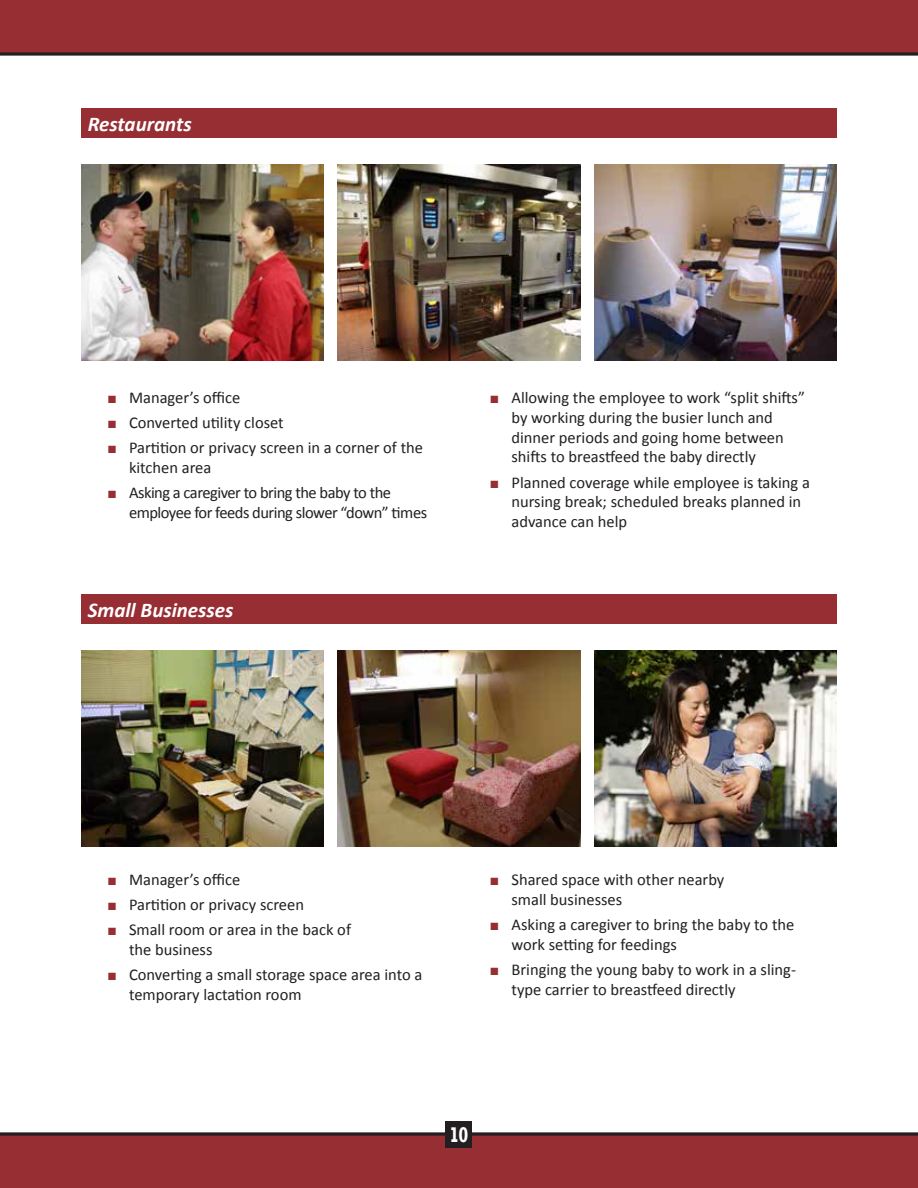
<style>
.page{position:relative;width:918px;height:1188px;background:#fff}
.page>*{position:absolute;margin:0;border:0;box-sizing:border-box;transform-origin:0 0}
.t1{font:700 21.75px "Rockwell";color:#fff;scale:.83 1}
.t2{font:italic 700 21px "Calibri";color:#fff}
.t3{font:16.5px/19.8px "Calibri";color:#231f20}
.t4{font:16.5px/19.8px "Calibri";letter-spacing:-.03em;color:#231f20}
.s1{color:#962e34}
</style>
<div class="page">
<div style="left:0;top:1134px;width:918px;height:54px;background:#962e34"></div>
<div style="left:0;top:0;width:918px;height:54px;background:#962e34"></div>
<svg style="left:0;top:52px;width:918px;height:4px;background:#433537"></svg>
<svg style="left:0;top:1132px;width:918px;height:4px;background:#423536"></svg>
<img style="left:81px;top:164px;width:243px;height:196px">
<img style="left:594px;top:164px;width:243px;height:196px">
<img style="left:338px;top:164px;width:242px;height:196px">
<img style="left:81px;top:650px;width:243px;height:196px">
<img style="left:594px;top:650px;width:243px;height:196px">
<img style="left:338px;top:650px;width:242px;height:196px">
<div style="left:81px;top:108px;width:756px;height:29px;background:#962e34"></div>
<div style="left:81px;top:594px;width:756px;height:29px;background:#962e34"></div>
<div style="left:446px;top:1121px;width:26px;height:27px;background:#231f20"></div>
<p class="t2" style="left:88px;top:110px;width:105px">Restaurants</p>
<p class="t3" style="left:108px;top:388px;width:134px"><span class="s1">■</span> Manager’s office</p>
<p class="t3" style="left:108px;top:413px;width:177px"><span class="s1">■</span> Converted utility closet</p>
<p class="t3" style="left:129px;top:438px;width:296px;text-indent:-21px"><span class="s1">■</span> Partition or privacy screen in a corner of the kitchen area</p>
<p class="t4" style="left:129px;top:483px;width:300px;text-indent:-21px"><span class="s1">■</span> Asking a caregiver to bring the baby to the employee for feeds during slower “down” times</p>
<p class="t2" style="left:88px;top:596px;width:147px">Small Businesses</p>
<p class="t3" style="left:512px;top:388px;width:295px;text-indent:-21px"><span class="s1">■</span> Allowing the employee to work “split shifts” by working during the busier lunch and dinner periods and going home between shifts to breastfeed the baby directly</p>
<p class="t3" style="left:512px;top:472px;width:300px;text-indent:-21px"><span class="s1">■</span> Planned coverage while employee is taking a nursing break; scheduled breaks planned in advance can help</p>
<p class="t3" style="left:108px;top:870px;width:134px"><span class="s1">■</span> Manager’s office</p>
<p class="t3" style="left:108px;top:895px;width:198px"><span class="s1">■</span> Partition or privacy screen</p>
<p class="t3" style="left:129px;top:920px;width:224px;text-indent:-21px"><span class="s1">■</span> Small room or area in the back of the business</p>
<p class="t3" style="left:129px;top:965px;width:295px;text-indent:-21px"><span class="s1">■</span> Converting a small storage space area into a temporary lactation room</p>
<p class="t3" style="left:512px;top:870px;width:214px;text-indent:-21px"><span class="s1">■</span> Shared space with other nearby small businesses</p>
<p class="t3" style="left:512px;top:915px;width:284px;text-indent:-21px"><span class="s1">■</span> Asking a caregiver to bring the baby to the work setting for feedings</p>
<p class="t3" style="left:512px;top:960px;width:286px;text-indent:-21px"><span class="s1">■</span> Bringing the young baby to work in a sling&shy;type carrier to breastfeed directly</p>
<h1 class="t1" style="left:450px;top:1121px;width:24px">10</h1>
</div>
